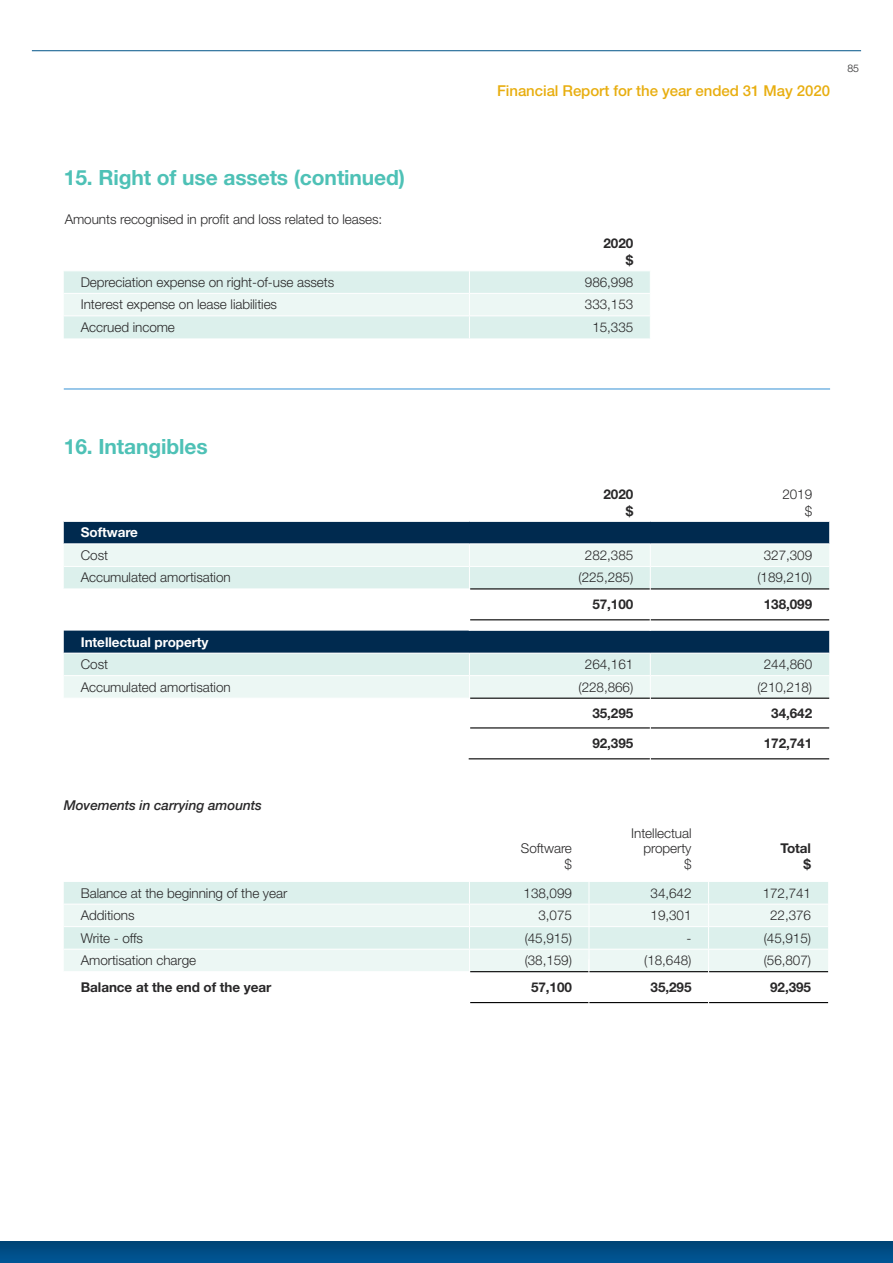
<style>
.page{position:relative;width:893px;height:1263px;background:#fff}
.page>*{position:absolute;margin:0;border:0;box-sizing:border-box;transform-origin:0 0}
.t1{font:700 21px "Helvetica Neue LT Pro";letter-spacing:-.005em;color:#4ec1b6}
.t2{font:500 15px "Helvetica Neue LT Pro";letter-spacing:-.005em;color:#e8ae10}
.t3{font:300 13.5px/16.5px "Helvetica Neue LT Pro";letter-spacing:-.005em;color:#292829;text-align:right}
.t4{font:700 13.5px/16.5px "Helvetica Neue LT Pro";letter-spacing:-.005em;color:#292829;text-align:right}
.t5{font:700 13.5px "Helvetica Neue LT Pro";letter-spacing:-.005em;color:#fff}
.t6{font:italic 500 13.5px "Helvetica Neue";letter-spacing:-.005em;color:#292829}
.t7{font:300 10.5px "Helvetica Neue LT Pro";color:#292829}
</style>
<div class="page">
<hr style="left:64px;top:388px;width:766px;height:2px;background:#78b6e3">
<svg style="left:64px;top:271px;width:586px;height:67px;background:#e2f2ef"></svg>
<div style="left:64px;top:522px;width:765px;height:21px;background:#002a4f"></div>
<div style="left:64px;top:544px;width:765px;height:154px;background:#ecf7f4"></div>
<svg style="left:64px;top:567px;width:765px;height:108px;fill:#dcf0ec"></svg>
<svg style="left:469px;top:589px;width:360px;height:140px"></svg>
<hr style="left:64px;top:566px;width:405px;height:1px;background:#fff">
<hr style="left:469px;top:566px;width:181px;height:1px;background:#fff">
<svg style="left:469px;top:544px;width:1px;height:44px"></svg>
<hr style="left:650px;top:566px;width:179px;height:1px;background:#fff">
<svg style="left:650px;top:544px;width:1px;height:36px"></svg>
<hr style="left:64px;top:588px;width:406px;height:1px;background:#fff">
<hr style="left:64px;top:619px;width:405px;height:1px;background:#fff">
<hr style="left:64px;top:653px;width:405px;height:1px;background:#fff">
<hr style="left:469px;top:653px;width:181px;height:1px;background:#fff">
<hr style="left:650px;top:653px;width:179px;height:1px;background:#fff">
<hr style="left:64px;top:675px;width:405px;height:1px;background:#fff">
<hr style="left:469px;top:675px;width:181px;height:1px;background:#fff">
<hr style="left:650px;top:675px;width:179px;height:1px;background:#fff">
<svg style="left:650px;top:654px;width:1px;height:43px"></svg>
<hr style="left:469px;top:589px;width:1px;height:31px;background:#fff">
<svg style="left:469px;top:654px;width:1px;height:74px"></svg>
<hr style="left:469px;top:728px;width:1px;height:30px;background:#fff">
<hr style="left:470px;top:698px;width:180px;height:1px;background:#000">
<hr style="left:470px;top:727px;width:180px;height:1px;background:#000">
<hr style="left:650px;top:727px;width:179px;height:1px;background:#000">
<hr style="left:470px;top:588px;width:180px;height:1px;background:#000">
<hr style="left:650px;top:588px;width:179px;height:1px;background:#000">
<hr style="left:470px;top:619px;width:180px;height:1px;background:#000">
<hr style="left:650px;top:619px;width:179px;height:1px;background:#000">
<hr style="left:650px;top:698px;width:179px;height:1px;background:#000">
<hr style="left:469px;top:758px;width:181px;height:1px;background:#000">
<hr style="left:650px;top:758px;width:179px;height:1px;background:#000">
<hr style="left:650px;top:697px;width:1px;height:69px;background:#fff">
<hr style="left:650px;top:580px;width:1px;height:45px;background:#fff">
<div style="left:64px;top:882px;width:405px;height:22px;background:#dcf0ec"></div>
<svg style="left:64px;top:905px;width:405px;height:66px;background:#e6f4f1"></svg>
<hr style="left:64px;top:949px;width:405px;height:1px;background:#fff">
<hr style="left:64px;top:926px;width:405px;height:1px;background:#fff">
<svg style="left:470px;top:882px;width:358px;height:122px"></svg>
<hr style="left:470px;top:971px;width:119px;height:1px;background:#000">
<hr style="left:589px;top:971px;width:119px;height:1px;background:#000">
<hr style="left:708px;top:971px;width:120px;height:1px;background:#000">
<hr style="left:470px;top:1002px;width:119px;height:1px;background:#000">
<hr style="left:589px;top:1002px;width:119px;height:1px;background:#000">
<hr style="left:708px;top:1002px;width:120px;height:1px;background:#000">
<hr style="left:588px;top:959px;width:1px;height:54px;background:#fff">
<hr style="left:708px;top:967px;width:1px;height:38px;background:#fff">
<div style="left:0;top:1239px;width:893px;height:24px;background:#000;opacity:.25"></div>
<hr style="left:32px;top:50px;width:829px;height:1px;background:#005488">
<p class="t2" style="left:497px;top:81px;width:334px">Financial Report for the year ended 31 May 2020</p>
<p class="t7" style="left:847px;top:61px;width:13px">85</p>
<h1 class="t1" style="left:64px;top:164px;width:343px">15. Right of use assets (continued)</h1>
<p class="t3" style="left:65px;top:211px;width:319px">Amounts recognised in profit and loss related to leases:</p>
<p class="t4" style="left:603px;top:235px;width:31px">2020 $</p>
<p class="t3" style="left:81px;top:274px;width:255px">Depreciation expense on right-of-use assets</p>
<p class="t3" style="left:585px;top:274px;width:50px">986,998</p>
<p class="t3" style="left:81px;top:296px;width:198px">Interest expense on lease liabilities</p>
<p class="t3" style="left:585px;top:296px;width:50px">333,153</p>
<p class="t3" style="left:81px;top:319px;width:96px">Accrued income</p>
<p class="t3" style="left:592px;top:319px;width:42px">15,335</p>
<h1 class="t1" style="left:64px;top:433px;width:145px">16. Intangibles</h1>
<p class="t4" style="left:603px;top:485px;width:31px">2020 $</p>
<p class="t3" style="left:782px;top:486px;width:31px">2019 $</p>
<p class="t5" style="left:81px;top:524px;width:59px">Software</p>
<p class="t3" style="left:81px;top:547px;width:29px">Cost</p>
<p class="t3" style="left:585px;top:547px;width:50px">282,385</p>
<p class="t3" style="left:764px;top:547px;width:50px">327,309</p>
<p class="t3" style="left:81px;top:569px;width:151px">Accumulated amortisation</p>
<p class="t3" style="left:579px;top:569px;width:56px">(225,285)</p>
<p class="t3" style="left:757px;top:569px;width:56px">(189,210)</p>
<p class="t4" style="left:592px;top:596px;width:42px">57,100</p>
<p class="t4" style="left:764px;top:596px;width:50px">138,099</p>
<p class="t5" style="left:81px;top:633px;width:129px">Intellectual property</p>
<p class="t3" style="left:81px;top:656px;width:29px">Cost</p>
<p class="t3" style="left:585px;top:656px;width:50px">264,161</p>
<p class="t3" style="left:764px;top:656px;width:50px">244,860</p>
<p class="t3" style="left:81px;top:678px;width:151px">Accumulated amortisation</p>
<p class="t3" style="left:579px;top:678px;width:56px">(228,866)</p>
<p class="t3" style="left:757px;top:678px;width:56px">(210,218)</p>
<p class="t4" style="left:592px;top:704px;width:42px">35,295</p>
<p class="t4" style="left:771px;top:704px;width:42px">34,642</p>
<p class="t4" style="left:592px;top:735px;width:42px">92,395</p>
<p class="t4" style="left:764px;top:735px;width:50px">172,741</p>
<p class="t6" style="left:64px;top:793px;width:200px">Movements in carrying amounts</p>
<p class="t3" style="left:521px;top:839px;width:53px">Software $</p>
<p class="t3" style="left:631px;top:825px;width:62px;line-height:15px">Intellectual property</p>
<p class="t3" style="left:684px;top:856px;width:9px">$</p>
<p class="t4" style="left:780px;top:839px;width:32px">Total $</p>
<p class="t3" style="left:81px;top:884px;width:208px">Balance at the beginning of the year</p>
<p class="t3" style="left:524px;top:884px;width:50px">138,099</p>
<p class="t3" style="left:651px;top:884px;width:42px">34,642</p>
<p class="t3" style="left:763px;top:884px;width:50px">172,741</p>
<p class="t3" style="left:81px;top:907px;width:55px">Additions</p>
<p class="t3" style="left:538px;top:907px;width:35px">3,075</p>
<p class="t3" style="left:651px;top:907px;width:42px">19,301</p>
<p class="t3" style="left:770px;top:907px;width:42px">22,376</p>
<p class="t3" style="left:81px;top:929px;width:64px">Write - offs</p>
<p class="t3" style="left:525px;top:929px;width:49px">(45,915)</p>
<p class="t3" style="left:686px;top:929px;width:6px">-</p>
<p class="t3" style="left:764px;top:929px;width:49px">(45,915)</p>
<p class="t3" style="left:81px;top:952px;width:117px">Amortisation charge</p>
<p class="t3" style="left:525px;top:952px;width:49px">(38,159)</p>
<p class="t3" style="left:644px;top:952px;width:49px">(18,648)</p>
<p class="t3" style="left:764px;top:952px;width:49px">(56,807)</p>
<p class="t4" style="left:81px;top:978px;width:192px">Balance at the end of the year</p>
<p class="t4" style="left:531px;top:978px;width:42px">57,100</p>
<p class="t4" style="left:651px;top:978px;width:42px">35,295</p>
<p class="t4" style="left:770px;top:978px;width:42px">92,395</p>
</div>
